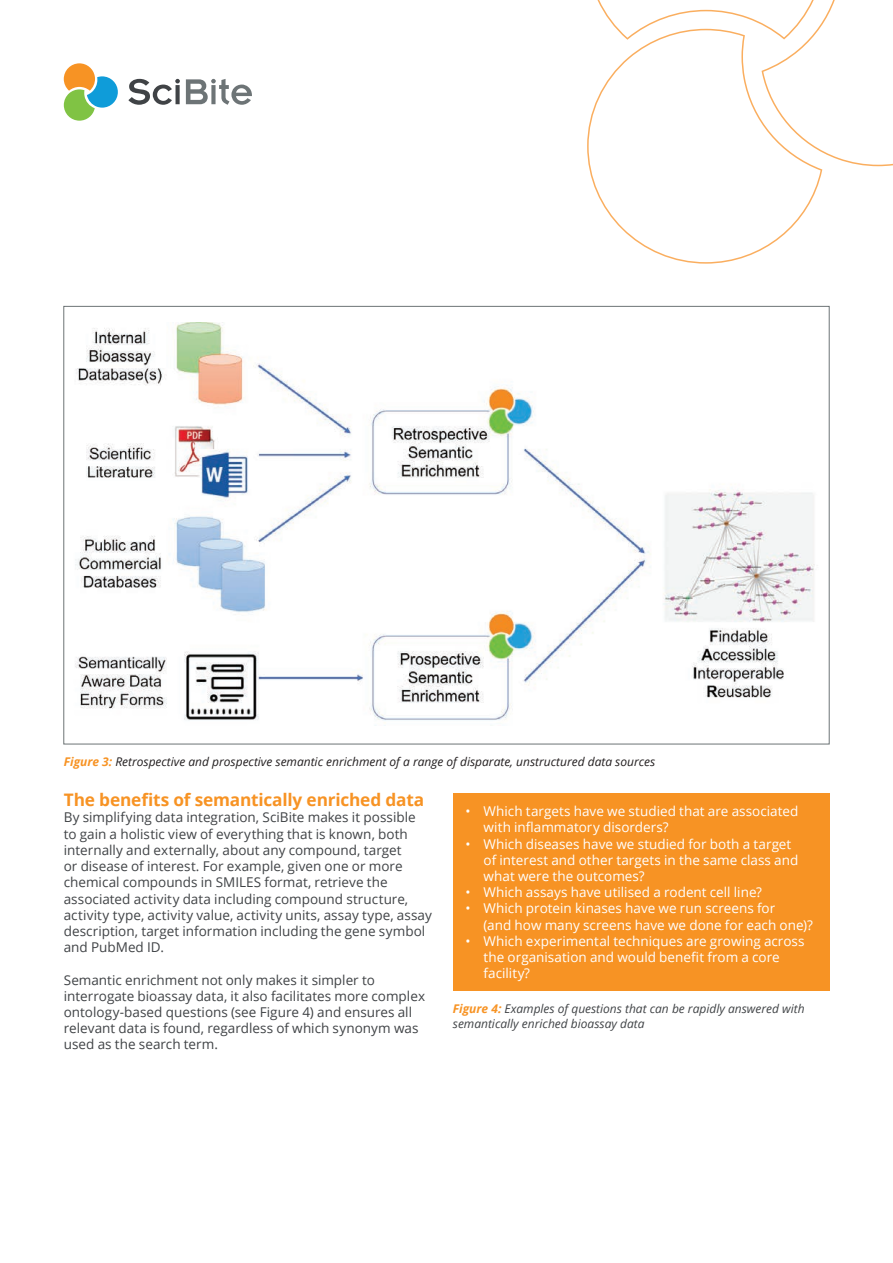
<style>
.page{position:relative;width:893px;height:1263px;background:#fff}
.page>*{position:absolute;margin:0;border:0;box-sizing:border-box;transform-origin:0 0}
.t1{font:700 17.25px "Open Sans";letter-spacing:-.01em;color:#f79324}
.t2{font:13.5px/16.2px "Open Sans";color:#404346}
.t3{font:13.5px/16.2px "Open Sans";color:#fff}
.t4{font:italic 12px "Open Sans";color:#231f20}
.t5{font:italic 12px/14.4px "Open Sans";color:#404346}
.s1{font-weight:700;color:#f79324}
</style>
<div class="page">
<svg style="left:587px;top:100px;width:235px;height:164px"></svg>
<svg style="left:597px;top:0;width:296px;height:166px"></svg>
<svg style="left:64px;top:63px;width:54px;height:58px"></svg>
<svg style="left:128px;top:79px;width:52px;height:26px"></svg>
<svg style="left:186px;top:79px;width:66px;height:26px"></svg>
<img style="left:75px;top:323px;width:740px;height:403px">
<div style="left:453px;top:793px;width:376px;height:198px;background:#f79324"></div>
<p class="t4" style="left:64px;top:754px;width:593px"><span class="s1">Figure 3:</span> Retrospective and prospective semantic enrichment of a range of disparate, unstructured data sources</p>
<p class="t1" style="left:64px;top:788px;width:362px">The benefits of semantically enriched data</p>
<p class="t2" style="left:64px;top:809px;width:370px">By simplifying data integration, SciBite makes it possible<br>to gain a holistic view of everything that is known, both internally and externally, about any compound, target<br>or disease of interest. For example, given one or more chemical compounds in SMILES format, retrieve the associated activity data including compound structure, activity type, activity value, activity units, assay type, assay description, target information including the gene symbol and PubMed ID.</p>
<p class="t2" style="left:64px;top:971px;width:363px">Semantic enrichment not only makes it simpler to interrogate bioassay data, it also facilitates more complex ontology-based questions (see Figure 4) and ensures all relevant data is found, regardless of which synonym was used as the search term.</p>
<p class="t3" style="left:484px;top:803px;width:316px;text-indent:-18px">• Which targets have we studied that are associated with inflammatory disorders?</p>
<p class="t3" style="left:484px;top:835px;width:316px;text-indent:-18px">• Which diseases have we studied for both a target of interest and other targets in the same class and what were the outcomes?</p>
<p class="t3" style="left:466px;top:884px;width:298px">• Which assays have utilised a rodent cell line?</p>
<p class="t3" style="left:484px;top:900px;width:331px;text-indent:-18px">• Which protein kinases have we run screens for<br>(and how many screens have we done for each one)?</p>
<p class="t3" style="left:484px;top:932px;width:322px;text-indent:-18px">• Which experimental techniques are growing across the organisation and would benefit from a core facility?</p>
<p class="t5" style="left:453px;top:1001px;width:353px"><span class="s1">Figure 4:</span> Examples of questions that can be rapidly answered with semantically enriched bioassay data</p>
</div>
